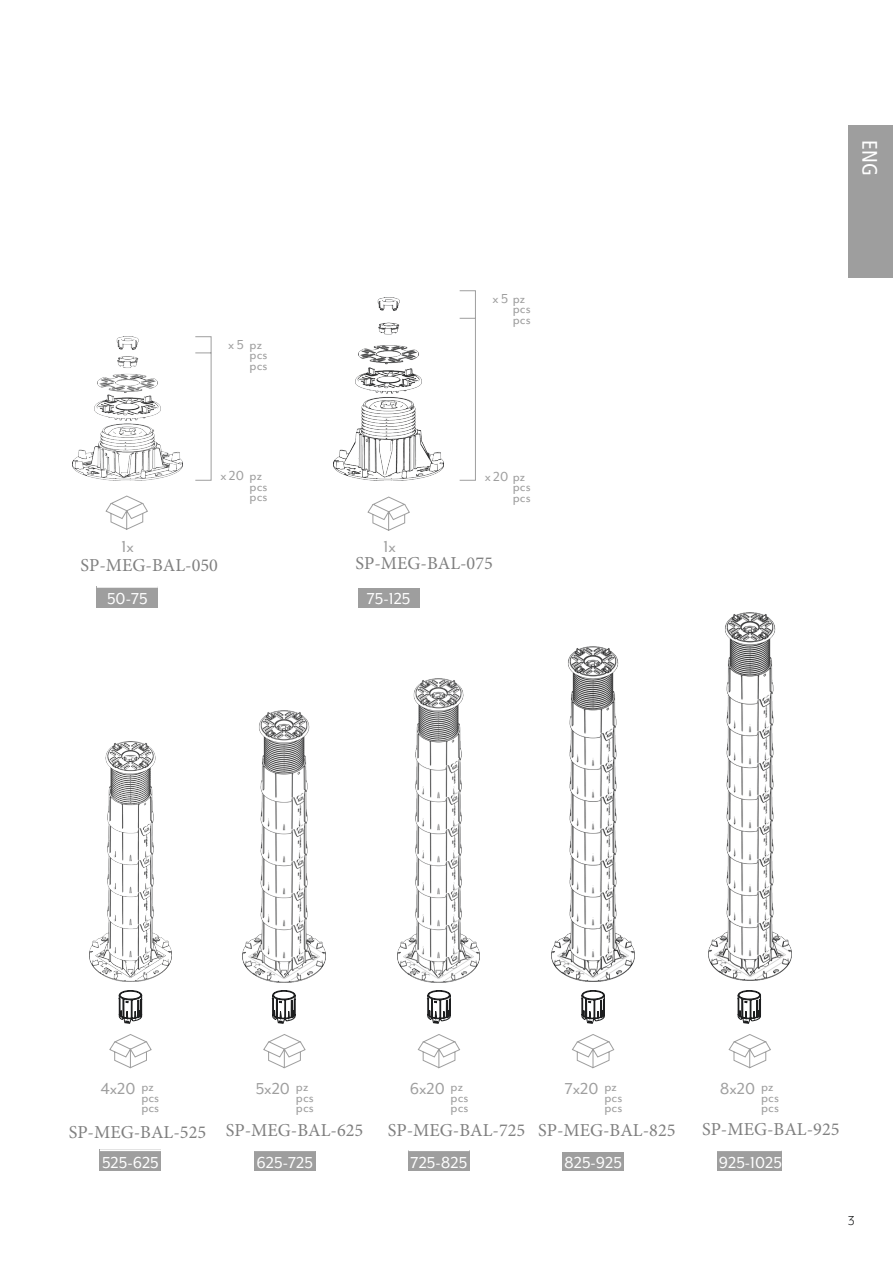
<style>
.page{position:relative;width:893px;height:1263px;background:#fff}
.page>*{position:absolute;margin:0;border:0;box-sizing:border-box;transform-origin:0 0}
.t1{font:21px "Frutiger LT Std Cn 2";color:#fff}
.t2{font:18.3px "Minion Pro";color:#808080}
.t3{font:18.3px "Mr Eaves Mod OT Reg 3";color:#fff}
.t4{font:18.3px "Mr Eaves Mod OT Reg 3";color:#9e9e9e}
.t5{font:15px/10.5px "Mr Eaves Mod OT Reg 3";color:#9e9e9e}
.t6{font:15px "Mr Eaves Mod OT Book 2";color:#1d1e1f}
.s1{font-size:15px}
</style>
<div class="page">
<div style="left:848px;top:125px;width:45px;height:153px;background:#9e9e9e"></div>
<svg style="left:195px;top:336px;width:17px;height:145px"></svg>
<svg style="left:459px;top:290px;width:17px;height:191px"></svg>
<img style="left:89px;top:742px;width:83px;height:240px">
<img style="left:243px;top:710px;width:82px;height:272px">
<img style="left:397px;top:678px;width:83px;height:304px">
<img style="left:552px;top:646px;width:82px;height:336px">
<img style="left:708px;top:613px;width:83px;height:367px">
<img style="left:72px;top:337px;width:110px;height:144px">
<img style="left:334px;top:297px;width:110px;height:184px">
<svg style="left:109px;top:1034px;width:43px;height:35px"></svg>
<svg style="left:263px;top:1034px;width:43px;height:35px"></svg>
<svg style="left:417px;top:1034px;width:43px;height:35px"></svg>
<svg style="left:572px;top:1034px;width:43px;height:35px"></svg>
<svg style="left:728px;top:1034px;width:43px;height:35px"></svg>
<svg style="left:105px;top:495px;width:43px;height:35px"></svg>
<svg style="left:367px;top:496px;width:43px;height:35px"></svg>
<div style="left:100px;top:1149px;width:61px;height:22px;background:#9e9e9e"></div>
<hr style="left:100px;top:1149px;width:61px;height:2px;background:#fff">
<div style="left:254px;top:1151px;width:61px;height:20px;background:#9e9e9e"></div>
<div style="left:408px;top:1150px;width:61px;height:21px;background:#9e9e9e"></div>
<hr style="left:408px;top:1149px;width:61px;height:2px;background:#fff">
<div style="left:563px;top:1152px;width:61px;height:19px;background:#9e9e9e"></div>
<div style="left:717px;top:1150px;width:65px;height:21px;background:#9e9e9e"></div>
<hr style="left:716px;top:1149px;width:66px;height:2px;background:#fff">
<div style="left:97px;top:586px;width:61px;height:21px;background:#9e9e9e"></div>
<hr style="left:97px;top:586px;width:61px;height:2px;background:#fff">
<div style="left:358px;top:588px;width:61px;height:19px;background:#9e9e9e"></div>
<svg style="left:119px;top:990px;width:23px;height:33px"></svg>
<svg style="left:272px;top:990px;width:23px;height:33px"></svg>
<svg style="left:428px;top:990px;width:23px;height:33px"></svg>
<svg style="left:582px;top:990px;width:23px;height:33px"></svg>
<svg style="left:738px;top:990px;width:23px;height:33px"></svg>
<p class="t5" style="left:493px;top:293px;width:34px">x 5pz</p>
<p class="t5" style="left:228px;top:339px;width:35px">x 5 pz</p>
<p class="t5" style="left:250px;top:350px;width:19px">pcs</p>
<p class="t5" style="left:250px;top:360px;width:19px">pcs</p>
<p class="t5" style="left:513px;top:304px;width:19px">pcs</p>
<p class="t5" style="left:513px;top:314px;width:19px">pcs</p>
<p class="t5" style="left:220px;top:471px;width:43px">x 20 pz</p>
<p class="t5" style="left:485px;top:471px;width:42px">x 20 pz</p>
<p class="t5" style="left:250px;top:481px;width:19px">pcs</p>
<p class="t5" style="left:250px;top:492px;width:19px">pcs</p>
<p class="t5" style="left:513px;top:482px;width:19px">pcs pcs</p>
<p class="t4" style="left:122px;top:537px;width:14px">1x</p>
<p class="t4" style="left:383px;top:537px;width:14px">1x</p>
<p class="t2" style="left:81px;top:553px;width:139px">SP-MEG-BAL-050</p>
<p class="t2" style="left:355px;top:550px;width:139px">SP-MEG-BAL-075</p>
<p class="t3" style="left:107px;top:589px;width:42px">50-75</p>
<p class="t3" style="left:367px;top:589px;width:45px">75-125</p>
<p class="t1" style="left:882px;top:140px;width:37px;rotate:90deg">ENG</p>
<p class="t4" style="left:100px;top:1079px;width:55px">4x20 <span class="s1">pz</span></p>
<p class="t5" style="left:141px;top:1092px;width:19px">pcs</p>
<p class="t5" style="left:141px;top:1103px;width:19px">pcs</p>
<p class="t4" style="left:256px;top:1079px;width:54px">5x20 <span class="s1">pz</span></p>
<p class="t5" style="left:296px;top:1092px;width:19px">pcs</p>
<p class="t5" style="left:296px;top:1103px;width:19px">pcs</p>
<p class="t4" style="left:410px;top:1079px;width:55px">6x20 <span class="s1">pz</span></p>
<p class="t5" style="left:451px;top:1092px;width:19px">pcs</p>
<p class="t5" style="left:451px;top:1103px;width:19px">pcs</p>
<p class="t4" style="left:565px;top:1079px;width:54px">7x20 <span class="s1">pz</span></p>
<p class="t5" style="left:604px;top:1092px;width:19px">pcs</p>
<p class="t5" style="left:604px;top:1103px;width:19px">pcs</p>
<p class="t4" style="left:720px;top:1079px;width:55px">8x20 <span class="s1">pz</span></p>
<p class="t5" style="left:761px;top:1092px;width:19px">pcs</p>
<p class="t5" style="left:761px;top:1103px;width:19px">pcs</p>
<p class="t2" style="left:69px;top:1119px;width:296px">SP-MEG-BAL-525 SP-MEG-BAL-625</p>
<p class="t2" style="left:388px;top:1118px;width:289px">SP-MEG-BAL-725 SP-MEG-BAL-825</p>
<p class="t2" style="left:702px;top:1117px;width:139px">SP-MEG-BAL-925</p>
<p class="t3" style="left:102px;top:1152px;width:58px">525-625</p>
<p class="t3" style="left:257px;top:1152px;width:58px">625-725</p>
<p class="t3" style="left:411px;top:1152px;width:58px">725-825</p>
<p class="t3" style="left:564px;top:1152px;width:59px">825-925</p>
<p class="t3" style="left:719px;top:1152px;width:65px">925-1025</p>
<p class="t6" style="left:848px;top:1212px;width:8px">3</p>
</div>
